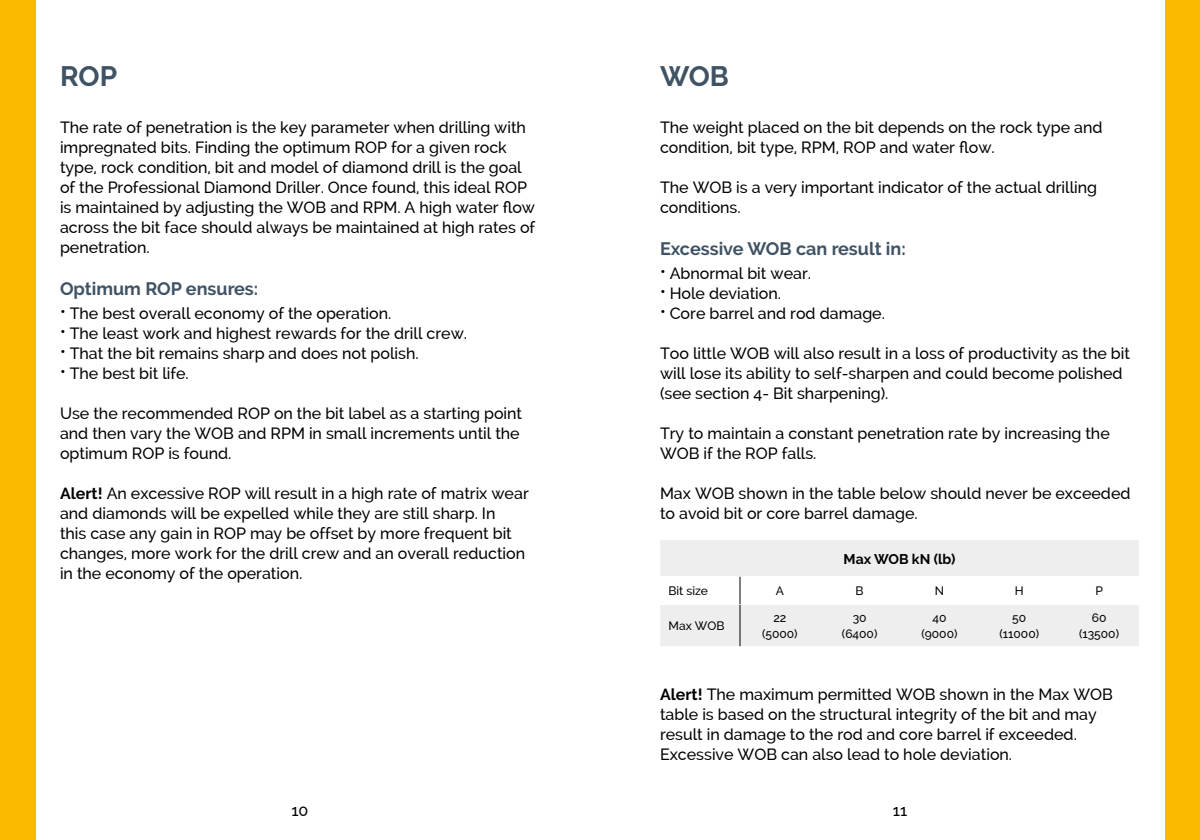
<style>
.page{position:relative;width:1200px;height:840px;background:#fff}
.page>*{position:absolute;margin:0;border:0;box-sizing:border-box;transform-origin:0 0}
.t1{font:700 28px "Raleway";color:#3f5364}
.t2{font:700 18px "Raleway";color:#3f5364}
.t3{font:500 16px/20px "Raleway";color:#000}
.t4{font:700 14px "Raleway";color:#000}
.t5{font:500 12px/16px "Raleway";color:#000;text-align:center}
.s1{font-weight:700}
</style>
<div class="page">
<div style="left:1165px;top:0;width:35px;height:840px;background:#fbba00"></div>
<div style="left:0;top:0;width:36px;height:840px;background:#fbba00"></div>
<div style="left:660px;top:540px;width:479px;height:106px;background:#eee"></div>
<hr style="left:660px;top:576px;width:80px;height:1px;background:#fff">
<hr style="left:740px;top:576px;width:80px;height:1px;background:#fff">
<hr style="left:820px;top:576px;width:80px;height:1px;background:#fff">
<hr style="left:900px;top:576px;width:79px;height:1px;background:#fff">
<hr style="left:979px;top:576px;width:80px;height:1px;background:#fff">
<hr style="left:1059px;top:576px;width:80px;height:1px;background:#fff">
<svg style="left:660px;top:577px;width:479px;height:27px"></svg>
<hr style="left:660px;top:604px;width:80px;height:1px;background:#fff">
<hr style="left:740px;top:604px;width:80px;height:1px;background:#fff">
<hr style="left:820px;top:604px;width:80px;height:1px;background:#fff">
<hr style="left:900px;top:604px;width:79px;height:1px;background:#fff">
<hr style="left:979px;top:604px;width:80px;height:1px;background:#fff">
<hr style="left:1059px;top:604px;width:80px;height:1px;background:#fff">
<hr style="left:740px;top:605px;width:1px;height:42px;background:#000">
<hr style="left:740px;top:646px;width:80px;height:1px;background:#fff">
<h1 class="t1" style="left:60px;top:60px;width:59px">ROP</h1>
<p class="t3" style="left:60px;top:117px;width:477px">The rate of penetration is the key parameter when drilling with impregnated bits. Finding the optimum ROP for a given rock type, rock condition, bit and model of diamond drill is the goal of the Professional Diamond Driller. Once found, this ideal ROP is maintained by adjusting the WOB and RPM. A high water flow across the bit face should always be maintained at high rates of penetration.</p>
<p class="t2" style="left:60px;top:278px;width:200px">Optimum ROP ensures:</p>
<p class="t3" style="left:60px;top:303px;width:333px">• The best overall economy of the operation.</p>
<p class="t3" style="left:60px;top:323px;width:409px">• The least work and highest rewards for the drill crew.</p>
<p class="t3" style="left:60px;top:343px;width:360px">• That the bit remains sharp and does not polish.</p>
<p class="t3" style="left:60px;top:363px;width:130px">• The best bit life.</p>
<p class="t3" style="left:60px;top:403px;width:464px">Use the recommended ROP on the bit label as a starting point and then vary the WOB and RPM in small increments until the optimum ROP is found.</p>
<p class="t3" style="left:60px;top:483px;width:470px"><span class="s1">Alert!</span> An excessive ROP will result in a high rate of matrix wear and diamonds will be expelled while they are still sharp. In<br>this case any gain in ROP may be offset by more frequent bit changes, more work for the drill crew and an overall reduction in the economy of the operation.</p>
<h1 class="t1" style="left:660px;top:60px;width:70px">WOB</h1>
<p class="t3" style="left:660px;top:117px;width:444px">The weight placed on the bit depends on the rock type and condition, bit type, RPM, ROP and water flow.</p>
<p class="t3" style="left:660px;top:177px;width:439px">The WOB is a very important indicator of the actual drilling conditions.</p>
<p class="t2" style="left:660px;top:238px;width:247px">Excessive WOB can result in:</p>
<p class="t3" style="left:660px;top:263px;width:153px">• Abnormal bit wear.</p>
<p class="t3" style="left:660px;top:283px;width:123px">• Hole deviation.</p>
<p class="t3" style="left:660px;top:303px;width:226px">• Core barrel and rod damage.</p>
<p class="t3" style="left:660px;top:343px;width:472px">Too little WOB will also result in a loss of productivity as the bit will lose its ability to self-sharpen and could become polished (see section 4- Bit sharpening).</p>
<p class="t3" style="left:660px;top:423px;width:451px">Try to maintain a constant penetration rate by increasing the<br>WOB if the ROP falls.</p>
<p class="t3" style="left:660px;top:483px;width:472px">Max WOB shown in the table below should never be exceeded to avoid bit or core barrel damage.</p>
<p class="t4" style="left:844px;top:551px;width:113px">Max WOB kN (lb)</p>
<p class="t5" style="left:669px;top:583px;width:41px">Bit size</p>
<p class="t5" style="left:776px;top:583px;width:10px">A</p>
<p class="t5" style="left:856px;top:583px;width:10px">B</p>
<p class="t5" style="left:935px;top:583px;width:11px">N</p>
<p class="t5" style="left:1015px;top:583px;width:10px">H</p>
<p class="t5" style="left:1095px;top:583px;width:9px">P</p>
<p class="t5" style="left:669px;top:618px;width:58px">Max WOB</p>
<p class="t5" style="left:762px;top:610px;width:37px">22 (5000)</p>
<p class="t5" style="left:842px;top:610px;width:37px">30 (6400)</p>
<p class="t5" style="left:921px;top:610px;width:37px">40 (9000)</p>
<p class="t5" style="left:999px;top:610px;width:41px">50 (11000)</p>
<p class="t5" style="left:1079px;top:610px;width:42px">60 (13500)</p>
<p class="t3" style="left:660px;top:684px;width:455px"><span class="s1">Alert!</span> The maximum permitted WOB shown in the Max WOB table is based on the structural integrity of the bit and may result in damage to the rod and core barrel if exceeded.<br>Excessive WOB can also lead to hole deviation.</p>
<p class="t3" style="left:292px;top:801px;width:18px">10</p>
<p class="t3" style="left:893px;top:801px;width:16px">11</p>
</div>
